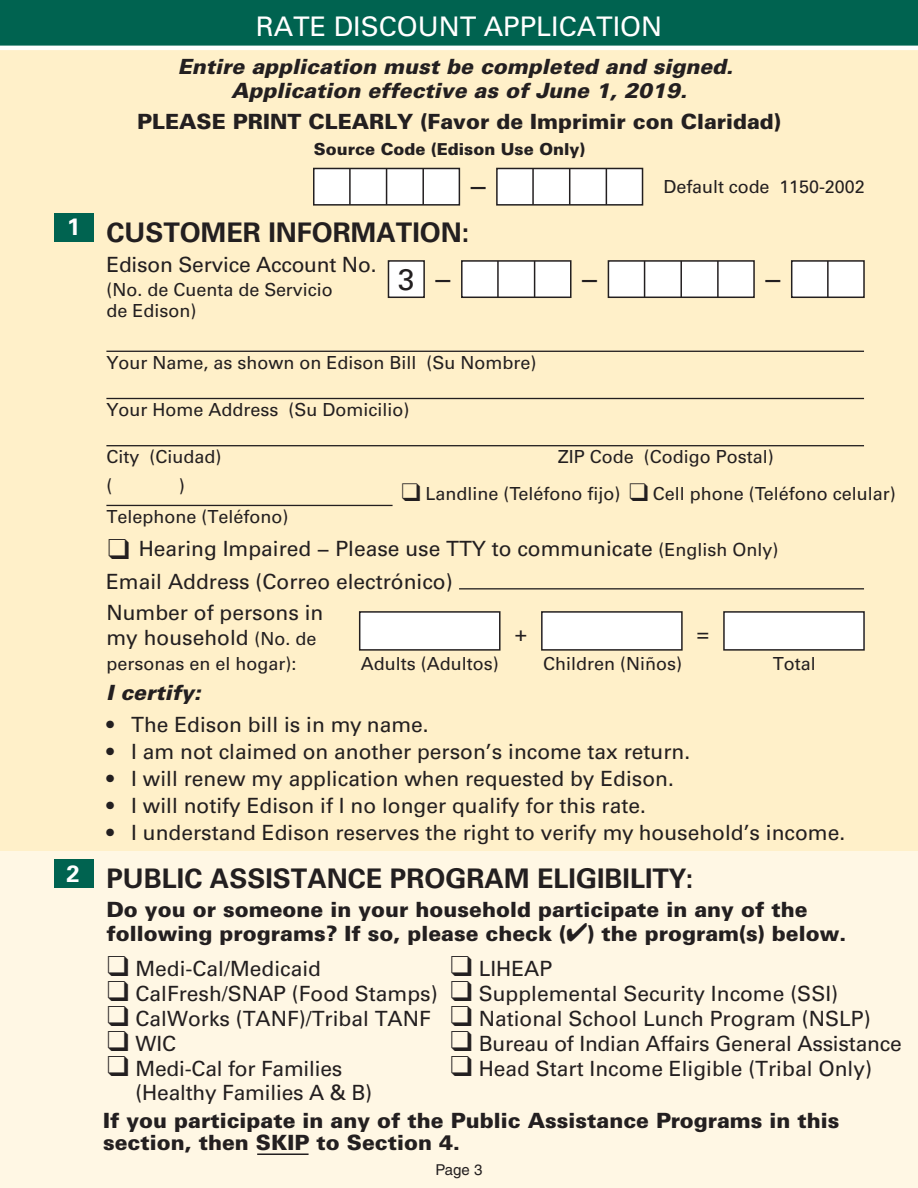
<style>
.page{position:relative;width:918px;height:1188px;background:#fff7e4}
.page>*{position:absolute;margin:0;border:0;box-sizing:border-box;transform-origin:0 0}
.t1{font:29.85px "Univers";color:#231f20}
.t2{font:700 27px "Univers";color:#231f20}
.t3{font:27px "Univers";color:#fff}
.t4{font:700 23.55px "Univers";color:#fff}
.t5{font:21px/25.2px "Univers";color:#231f20}
.t6{font:900 21px/24px "Univers";color:#231f20}
.t7{font:italic 900 21px/24px "Univers";color:#231f20;text-align:center}
.t8{font:18.3px "Univers";color:#231f20}
.t9{font:18px/21.6px "Univers";color:#231f20}
.t10{font:900 16.5px "Univers";color:#231f20}
.t11{font:15px "Helvetica LT Pro";color:#231f20}
.s1{font-size:29.85px;color:#fff}
.s2{font-size:29.85px}
.s3{font-size:18px}
</style>
<div class="page">
<div style="left:0;top:0;width:918px;height:851px;background:#fff0c9"></div>
<div style="left:0;top:0;width:918px;height:48px;background:#006350"></div>
<hr style="left:0;top:46px;width:918px;height:4px;background:#fff">
<hr style="left:459px;top:588px;width:405px;height:1px;background:#231f20">
<hr style="left:106px;top:351px;width:758px;height:1px;background:#231f20">
<hr style="left:106px;top:398px;width:758px;height:1px;background:#231f20">
<hr style="left:106px;top:445px;width:758px;height:1px;background:#231f20">
<hr style="left:106px;top:505px;width:287px;height:1px;background:#231f20">
<div style="left:54px;top:860px;width:39px;height:28px;background:#006350"></div>
<div style="left:724px;top:612px;width:140px;height:38px;background:#fff"></div>
<div style="left:723px;top:611px;width:142px;height:40px;border:2px solid #231f20"></div>
<div style="left:542px;top:612px;width:140px;height:38px;background:#fff"></div>
<div style="left:541px;top:611px;width:142px;height:40px;border:2px solid #231f20"></div>
<div style="left:360px;top:612px;width:140px;height:38px;background:#fff"></div>
<div style="left:359px;top:611px;width:142px;height:40px;border:2px solid #231f20"></div>
<div style="left:54px;top:213px;width:39px;height:29px;background:#006350"></div>
<div style="left:388px;top:261px;width:36px;height:36px;background:#fff"></div>
<div style="left:388px;top:260px;width:37px;height:38px;border:2px solid #231f20"></div>
<div style="left:462px;top:261px;width:109px;height:36px;background:#fff"></div>
<div style="left:461px;top:260px;width:111px;height:38px;border:2px solid #231f20"></div>
<div style="left:608px;top:261px;width:146px;height:36px;background:#fff"></div>
<div style="left:608px;top:260px;width:147px;height:38px;border:2px solid #231f20"></div>
<div style="left:792px;top:261px;width:72px;height:36px;background:#fff"></div>
<div style="left:791px;top:260px;width:74px;height:38px;border:2px solid #231f20"></div>
<hr style="left:827px;top:261px;width:2px;height:36px;background:#231f20">
<hr style="left:717px;top:261px;width:2px;height:36px;background:#231f20">
<hr style="left:680px;top:261px;width:2px;height:36px;background:#231f20">
<hr style="left:644px;top:261px;width:1px;height:36px;background:#231f20">
<hr style="left:534px;top:261px;width:1px;height:36px;background:#231f20">
<hr style="left:497px;top:261px;width:2px;height:36px;background:#231f20">
<div style="left:314px;top:168px;width:145px;height:37px;background:#fff"></div>
<div style="left:313px;top:168px;width:147px;height:38px;border:2px solid #231f20"></div>
<hr style="left:422px;top:168px;width:2px;height:37px;background:#231f20">
<hr style="left:386px;top:168px;width:1px;height:37px;background:#231f20">
<hr style="left:349px;top:168px;width:2px;height:37px;background:#231f20">
<div style="left:497px;top:168px;width:146px;height:37px;background:#fff"></div>
<div style="left:496px;top:168px;width:147px;height:38px;border:2px solid #231f20"></div>
<hr style="left:606px;top:168px;width:1px;height:37px;background:#231f20">
<hr style="left:569px;top:168px;width:1px;height:37px;background:#231f20">
<hr style="left:532px;top:168px;width:2px;height:37px;background:#231f20">
<hr style="left:257px;top:1153px;width:52px;height:2px;background:#231f20">
<p class="t4" style="left:67px;top:213px;width:15px">1</p>
<p class="t4" style="left:67px;top:860px;width:15px">2</p>
<p class="t3" style="left:256px;top:10px;width:408px">RATE DISCOUNT APPLICATION</p>
<p class="t7" style="left:178px;top:55px;width:557px">Entire application must be completed and signed.<br>Application effective as of June 1, 2019.</p>
<p class="t6" style="left:137px;top:109px;width:645px">PLEASE PRINT CLEARLY (Favor de Imprimir con Claridad)</p>
<p class="t10" style="left:314px;top:139px;width:273px">Source Code (Edison Use Only)</p>
<p class="t9" style="left:323px;top:176px;width:543px"><span class="s1">0 0 0 0</span> <span class="s2">–</span> <span class="s1">0 0 0 0</span> Default code 1150-2002</p>
<p class="t2" style="left:106px;top:217px;width:365px">CUSTOMER INFORMATION:</p>
<p class="t5" style="left:106px;top:252px;width:272px">Edison Service Account No.</p>
<p class="t9" style="left:106px;top:279px;width:228px">(No. de Cuenta de Servicio de Edison)</p>
<p class="t9" style="left:106px;top:352px;width:432px">Your Name, as shown on Edison Bill (Su Nombre)</p>
<p class="t9" style="left:106px;top:399px;width:305px">Your Home Address (Su Domicilio)</p>
<p class="t9" style="left:106px;top:446px;width:117px">City (Ciudad)</p>
<p class="t9" style="left:558px;top:446px;width:218px">ZIP Code (Codigo Postal)</p>
<p class="t8" style="left:106px;top:475px;width:8px">(</p>
<p class="t8" style="left:179px;top:475px;width:8px">)</p>
<p class="t1" style="left:398px;top:261px;width:54px">3 –</p>
<p class="t1" style="left:582px;top:260px;width:16px">–</p>
<p class="t1" style="left:765px;top:260px;width:16px">–</p>
<p class="t9" style="left:402px;top:483px;width:496px">❑ Landline (Teléfono fijo) ❑ Cell phone (Teléfono celular)</p>
<p class="t9" style="left:106px;top:506px;width:184px">Telephone (Teléfono)</p>
<p class="t5" style="left:139px;top:536px;width:641px">Hearing Impaired − Please use TTY to communicate <span class="s3">(English Only)</span></p>
<p class="t5" style="left:106px;top:569px;width:348px">Email Address (Correo electrónico)</p>
<p class="t5" style="left:106px;top:600px;width:219px">Number of persons in my household <span class="s3">(No. de</span></p>
<p class="t9" style="left:106px;top:653px;width:192px">personas en el hogar):</p>
<p class="t5" style="left:515px;top:621px;width:14px">+</p>
<p class="t5" style="left:697px;top:621px;width:14px">=</p>
<p class="t9" style="left:361px;top:653px;width:139px">Adults (Adultos)</p>
<p class="t9" style="left:543px;top:653px;width:141px">Children (Niños)</p>
<p class="t9" style="left:773px;top:653px;width:45px">Total</p>
<p class="t7" style="left:106px;top:680px;width:96px">I certify:</p>
<p class="t5" style="left:106px;top:712px;width:324px">• The Edison bill is in my name.</p>
<p class="t5" style="left:106px;top:739px;width:585px">• I am not claimed on another person’s income tax return.</p>
<p class="t5" style="left:106px;top:766px;width:569px">• I will renew my application when requested by Edison.</p>
<p class="t5" style="left:106px;top:793px;width:541px">• I will notify Edison if I no longer qualify for this rate.</p>
<p class="t5" style="left:106px;top:820px;width:740px">• I understand Edison reserves the right to verify my household’s income.</p>
<p class="t2" style="left:106px;top:863px;width:589px">PUBLIC ASSISTANCE PROGRAM ELIGIBILITY:</p>
<p class="t6" style="left:106px;top:897px;width:742px">Do you or someone in your household participate in any of the following programs? If so, please check (✔) the program(s) below.</p>
<p class="t5" style="left:107px;top:956px;width:215px">❑ Medi-Cal/Medicaid</p>
<p class="t5" style="left:107px;top:981px;width:332px">❑ CalFresh/SNAP (Food Stamps)</p>
<p class="t5" style="left:107px;top:1006px;width:325px">❑ CalWorks (TANF)/Tribal TANF</p>
<p class="t5" style="left:107px;top:1031px;width:71px">❑ WIC</p>
<p class="t5" style="left:135px;top:1057px;width:238px;line-height:24px">Medi-Cal for Families (Healthy Families A &amp; B)</p>
<p class="t5" style="left:479px;top:956px;width:75px">LIHEAP</p>
<p class="t5" style="left:450px;top:981px;width:389px">❑ Supplemental Security Income (SSI)</p>
<p class="t5" style="left:450px;top:1006px;width:422px">❑ National School Lunch Program (NSLP)</p>
<p class="t5" style="left:450px;top:1031px;width:453px">❑ Bureau of Indian Affairs General Assistance</p>
<p class="t5" style="left:450px;top:1056px;width:423px">❑ Head Start Income Eligible (Tribal Only)</p>
<p class="t6" style="left:103px;top:1110px;width:738px;line-height:21.8px">If you participate in any of the Public Assistance Programs in this section, then SKIP to Section 4.</p>
<p class="t11" style="left:436px;top:1161px;width:48px">Page 3</p>
</div>
